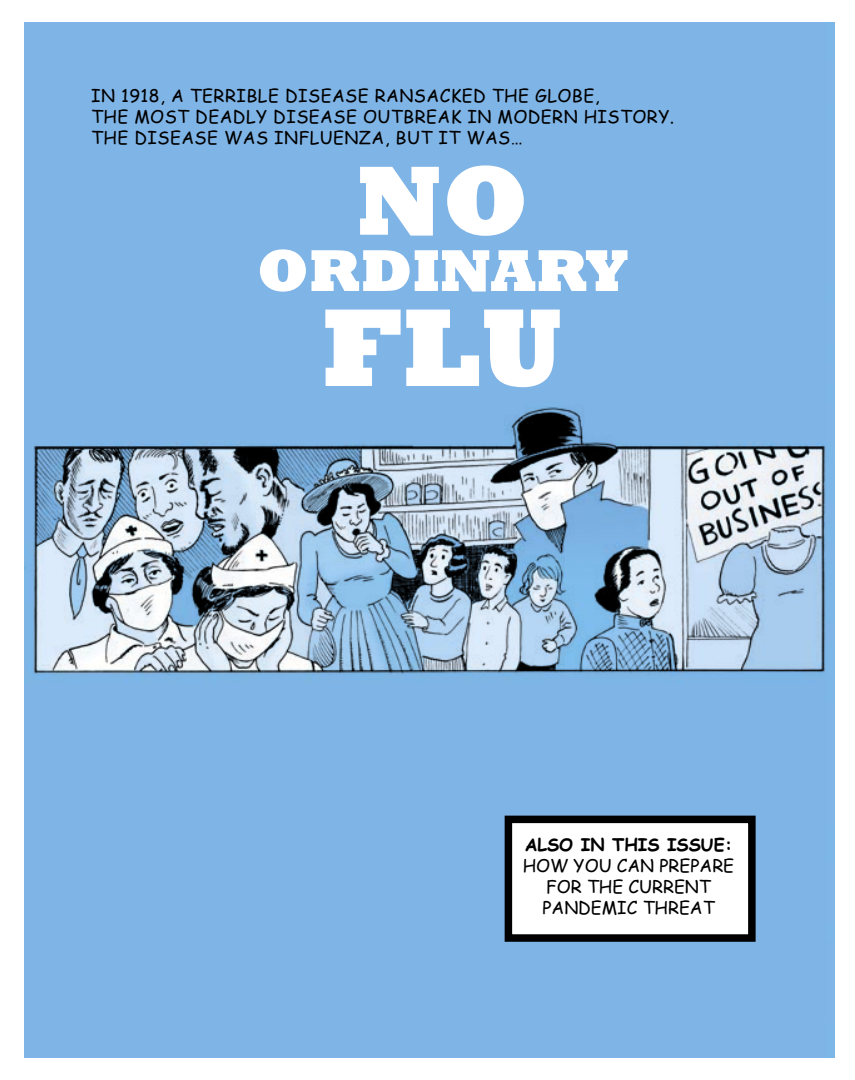
<style>
.page{position:relative;width:855px;height:1080px;background:#fff}
.page>*{position:absolute;margin:0;border:0;box-sizing:border-box;transform-origin:0 0}
.t1{font:800 112.5px "Rockwell";color:#fff}
.t2{font:800 100px "Rockwell";color:#fff}
.t3{font:800 60px "Rockwell";color:#fff}
.t4{font:17.5px "Comic Sans MS";letter-spacing:.025em;color:#000}
.t5{font:17.5px/21px "Comic Sans MS";color:#000}
.t6{font:700 17.5px "Comic Sans MS";color:#000}
</style>
<div class="page">
<img style="left:24px;top:45px;width:810px;height:990px">
<div style="left:508px;top:819px;width:244px;height:119px;background:#fff"></div>
<div style="left:505px;top:816px;width:251px;height:126px;border:8px solid #000"></div>
<p class="t4" style="left:91px;top:83px;width:510px">IN 1918, A TERRIBLE DISEASE RANSACKED THE GLOBE,</p>
<p class="t4" style="left:91px;top:104px;width:585px">THE MOST DEADLY DISEASE OUTBREAK IN MODERN HISTORY.</p>
<p class="t4" style="left:91px;top:125px;width:433px">THE DISEASE WAS INFLUENZA, BUT IT WAS…</p>
<p class="t2" style="left:357px;top:143px;width:173px">NO</p>
<p class="t3" style="left:257px;top:236px;width:373px">ORDINARY</p>
<p class="t1" style="left:323px;top:283px;width:242px">FLU</p>
<p class="t6" style="left:525px;top:832px;width:209px">ALSO IN THIS ISSUE:</p>
<p class="t5" style="left:523px;top:855px;width:213px">HOW YOU CAN PREPARE</p>
<p class="t5" style="left:542px;top:876px;width:174px">FOR THE CURRENT<br>PANDEMIC THREAT</p>
</div>
